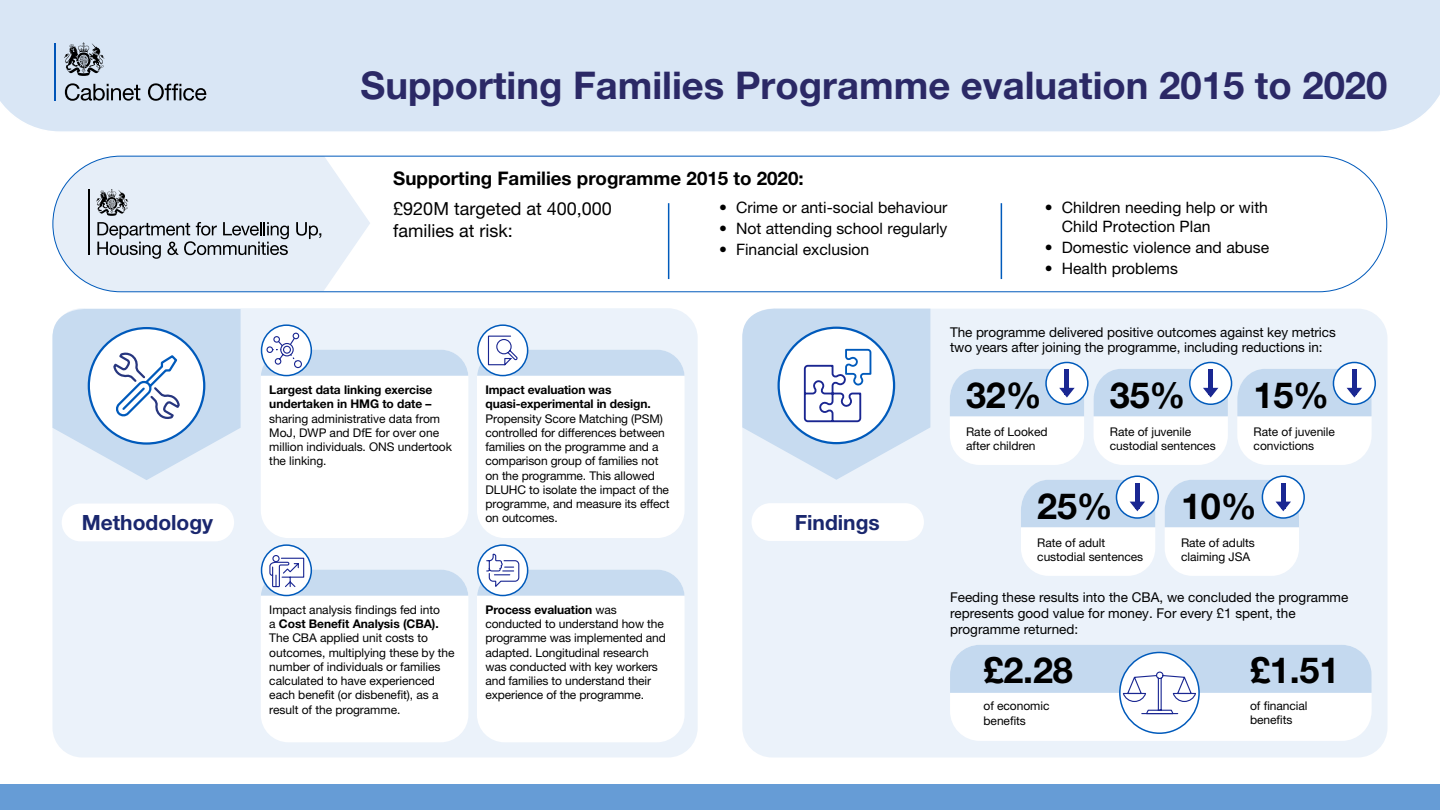
<style>
.page{position:relative;width:1440px;height:810px;background:#fff}
.page>*{position:absolute;margin:0;border:0;box-sizing:border-box;transform-origin:0 0}
.t1{font:700 38.25px "Helvetica Neue LT Pro";color:#2b2966}
.t2{font:700 36px "Helvetica Neue LT Pro";letter-spacing:-.005em;color:#000}
.t3{font:700 21px "Helvetica Neue LT Pro";color:#1a276e}
.t4{font:700 18.75px "Helvetica Neue LT Pro";color:#000}
.t5{font:18px/21.6px "Helvetica Neue LT Pro";color:#000}
.t6{font:15.75px/18.9px "Helvetica Neue LT Pro";color:#000}
.t7{font:13.5px/15.8px "Helvetica Neue LT Pro";color:#000}
.t8{font:12px/14.2px "Helvetica Neue LT Pro";letter-spacing:-.005em;color:#000}
.t9{font:700 12px/14.2px "Helvetica Neue LT Pro";letter-spacing:-.005em;color:#000}
.s1{font-weight:700}
</style>
<div class="page">
<div style="left:742px;top:309px;width:645px;height:449px;background:#ebf2fa;border-radius:30px"></div>
<div style="left:0;top:0;width:1440px;height:132px;background:#d9e6f5"></div>
<div style="left:0;top:785px;width:1440px;height:25px;background:#669cd6"></div>
<div style="left:53px;top:308px;width:645px;height:449px;background:#ebf2fa;border-radius:30px"></div>
<svg style="left:53px;top:160px;width:43px;height:128px;fill:#e6eef8"></svg>
<div style="left:53px;top:156px;width:1334px;height:136px;border:1px solid #005abb;border-radius:68px"></div>
<div style="left:62px;top:504px;width:172px;height:37px;background:#fff;border-radius:19px"></div>
<div style="left:752px;top:503px;width:172px;height:38px;background:#fff;border-radius:19px"></div>
<hr style="left:668px;top:203px;width:1px;height:76px;background:#005abb">
<hr style="left:1001px;top:203px;width:1px;height:76px;background:#005abb">
<div style="left:950px;top:645px;width:422px;height:96px;background:#fff;border-radius:30px"></div>
<div style="left:950px;top:369px;width:134px;height:96px;background:#fff;border-radius:30px"></div>
<div style="left:1094px;top:369px;width:134px;height:96px;background:#fff;border-radius:30px"></div>
<div style="left:1165px;top:480px;width:134px;height:96px;background:#fff;border-radius:28px"></div>
<div style="left:1021px;top:480px;width:134px;height:96px;background:#fff;border-radius:28px"></div>
<div style="left:1237px;top:369px;width:135px;height:96px;background:#fff;border-radius:30px"></div>
<div style="left:261px;top:350px;width:207px;height:188px;background:#fff;border-radius:28px"></div>
<div style="left:261px;top:570px;width:207px;height:172px;background:#fff;border-radius:28px"></div>
<div style="left:477px;top:350px;width:208px;height:188px;background:#fff;border-radius:28px"></div>
<div style="left:477px;top:570px;width:208px;height:172px;background:#fff;border-radius:28px"></div>
<svg style="left:1046px;top:362px;width:42px;height:42px"></svg>
<div style="left:1045px;top:362px;width:44px;height:43px;border:2px solid #005abb;border-radius:50%"></div>
<svg style="left:950px;top:369px;width:134px;height:47px;background:#c5d8ee"></svg>
<svg style="left:1190px;top:362px;width:42px;height:42px"></svg>
<div style="left:1189px;top:362px;width:43px;height:43px;border:2px solid #005abb;border-radius:50%"></div>
<svg style="left:1094px;top:369px;width:134px;height:47px;background:#c5d8ee"></svg>
<svg style="left:1262px;top:476px;width:42px;height:42px"></svg>
<div style="left:1262px;top:475px;width:43px;height:44px;border:2px solid #005abb;border-radius:50%"></div>
<svg style="left:1165px;top:480px;width:134px;height:47px"></svg>
<svg style="left:1116px;top:476px;width:42px;height:42px"></svg>
<div style="left:1116px;top:475px;width:43px;height:44px;border:2px solid #005abb;border-radius:50%"></div>
<svg style="left:1021px;top:480px;width:134px;height:47px"></svg>
<svg style="left:1333px;top:362px;width:42px;height:42px"></svg>
<div style="left:1333px;top:362px;width:43px;height:43px;border:2px solid #005abb;border-radius:50%"></div>
<svg style="left:1237px;top:369px;width:135px;height:47px;background:#c6d8ee"></svg>
<svg style="left:950px;top:645px;width:422px;height:70px"></svg>
<svg style="left:742px;top:308px;width:188px;height:172px"></svg>
<svg style="left:262px;top:325px;width:49px;height:51px"></svg>
<svg style="left:261px;top:332px;width:207px;height:44px"></svg>
<svg style="left:478px;top:325px;width:50px;height:51px"></svg>
<svg style="left:477px;top:335px;width:208px;height:41px"></svg>
<svg style="left:478px;top:545px;width:50px;height:51px"></svg>
<svg style="left:477px;top:553px;width:208px;height:43px"></svg>
<svg style="left:262px;top:545px;width:49px;height:51px"></svg>
<div style="left:272px;top:555px;width:8px;height:7px;border:1px solid #1a2792;border-radius:50%"></div>
<svg style="left:261px;top:557px;width:207px;height:39px"></svg>
<svg style="left:53px;top:308px;width:188px;height:172px"></svg>
<hr style="left:54px;top:43px;width:2px;height:57px;background:#0055b8">
<svg style="left:65px;top:83px;width:75px;height:18px"></svg>
<svg style="left:148px;top:83px;width:58px;height:18px"></svg>
<svg style="left:64px;top:43px;width:41px;height:33px"></svg>
<hr style="left:88px;top:189px;width:2px;height:66px;background:#000">
<svg style="left:96px;top:156px;width:274px;height:135px;background:#dae1ea"></svg>
<h1 class="t1" style="left:361px;top:62px;width:1028px">Supporting Families Programme evaluation 2015 to 2020</h1>
<h3 class="t4" style="left:393px;top:167px;width:412px">Supporting Families programme 2015 to 2020:</h3>
<h3 class="t5" style="left:393px;top:198px;width:220px">£920M targeted at 400,000 families at risk:</h3>
<h3 class="t6" style="left:719px;top:197px;width:230px">• Crime or anti-social behaviour</h3>
<h3 class="t6" style="left:719px;top:219px;width:230px">• Not attending school regularly</h3>
<h3 class="t6" style="left:719px;top:240px;width:152px">• Financial exclusion</h3>
<h3 class="t6" style="left:1062px;top:197px;width:208px;text-indent:-17px">• Children needing help or with<br>Child Protection Plan</h3>
<h3 class="t6" style="left:1045px;top:237px;width:226px">• Domestic violence and abuse</h3>
<h3 class="t6" style="left:1045px;top:258px;width:135px">• Health problems</h3>
<p class="t9" style="left:269px;top:382px;width:165px">Largest data linking exercise undertaken in HMG to date –</p>
<p class="t8" style="left:269px;top:411px;width:184px">sharing administrative data from<br>MoJ, DWP and DfE for over one million individuals. ONS undertook the linking.</p>
<p class="t9" style="left:485px;top:382px;width:167px">Impact evaluation was quasi-experimental in design.</p>
<p class="t8" style="left:485px;top:411px;width:186px">Propensity Score Matching (PSM) controlled for differences between families on the programme and a comparison group of families not on the programme. This allowed<br>DLUHC to isolate the impact of the programme, and measure its effect on outcomes.</p>
<h3 class="t3" style="left:82px;top:509px;width:133px">Methodology</h3>
<h3 class="t3" style="left:795px;top:509px;width:87px">Findings</h3>
<p class="t8" style="left:269px;top:602px;width:187px">Impact analysis findings fed into<br>a <span class="s1">Cost Benefit Analysis (CBA).<br></span>The CBA applied unit costs to outcomes, multiplying these by the number of individuals or families calculated to have experienced each benefit (or disbenefit), as a result of the programme.</p>
<p class="t8" style="left:485px;top:602px;width:182px"><span class="s1">Process evaluation</span> was conducted to understand how the programme was implemented and adapted. Longitudinal research was conducted with key workers and families to understand their experience of the programme.</p>
<p class="t7" style="left:950px;top:324px;width:387px">The programme delivered positive outcomes against key metrics two years after joining the programme, including reductions in:</p>
<h2 class="t2" style="left:966px;top:373px;width:77px">32%</h2>
<h2 class="t2" style="left:1110px;top:373px;width:77px">35%</h2>
<h2 class="t2" style="left:1254px;top:373px;width:77px">15%</h2>
<p class="t8" style="left:966px;top:425px;width:83px">Rate of Looked after children</p>
<p class="t8" style="left:1110px;top:425px;width:107px">Rate of juvenile custodial sentences</p>
<p class="t8" style="left:1254px;top:425px;width:83px">Rate of juvenile convictions</p>
<h2 class="t2" style="left:1037px;top:484px;width:77px">25%</h2>
<h2 class="t2" style="left:1181px;top:484px;width:77px">10%</h2>
<p class="t8" style="left:1037px;top:535px;width:107px">Rate of adult custodial sentences</p>
<p class="t8" style="left:1181px;top:535px;width:75px">Rate of adults claiming JSA</p>
<p class="t7" style="left:950px;top:590px;width:400px">Feeding these results into the CBA, we concluded the programme represents good value for money. For every £1 spent, the programme returned:</p>
<h2 class="t2" style="left:984px;top:648px;width:91px">£2.28</h2>
<h2 class="t2" style="left:1250px;top:648px;width:91px">£1.51</h2>
<p class="t8" style="left:984px;top:698px;width:67px;line-height:15px">of economic benefits</p>
<p class="t8" style="left:1250px;top:699px;width:59px">of financial benefits</p>
</div>
